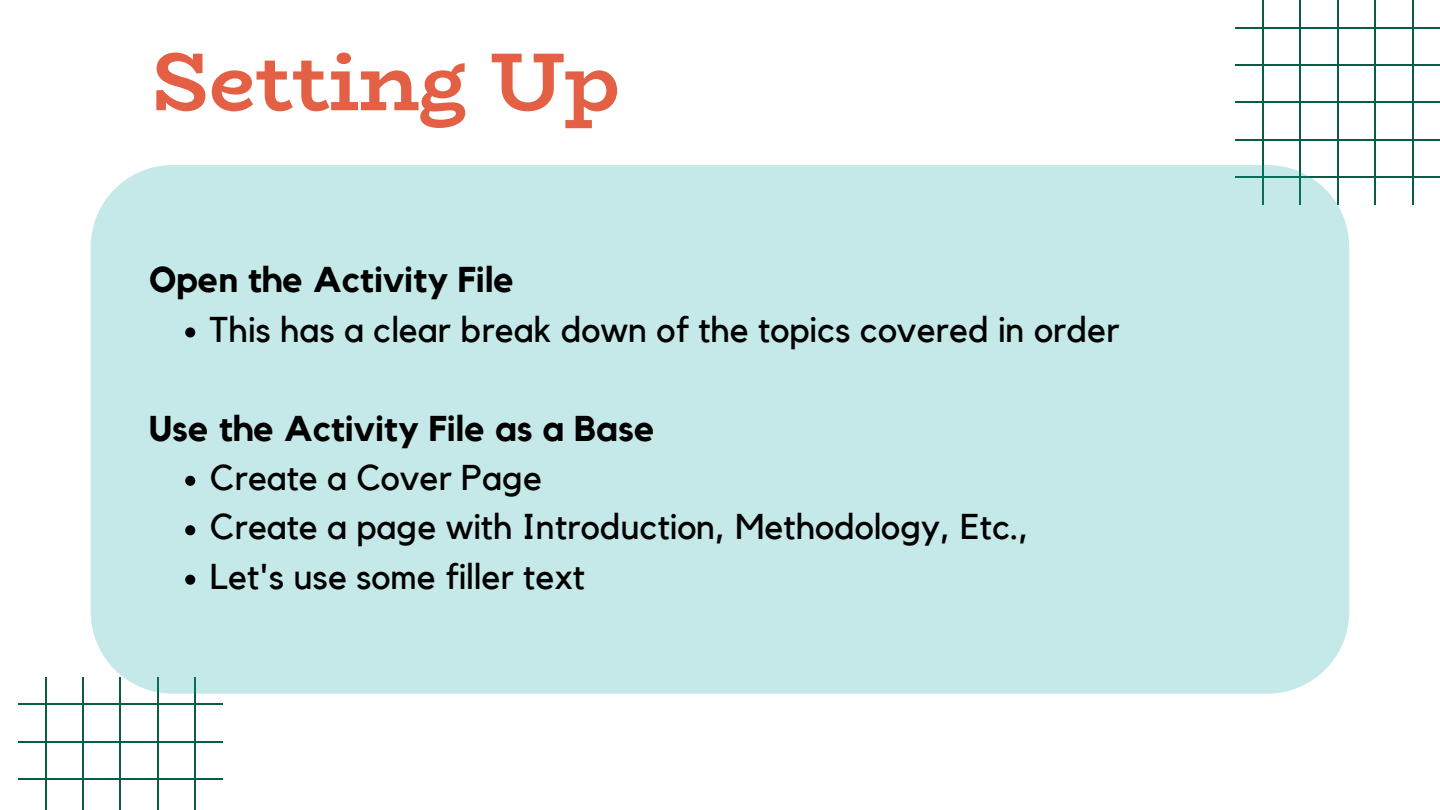
<style>
.page{position:relative;width:1440px;height:810px;background:#fff}
.page>*{position:absolute;margin:0;border:0;box-sizing:border-box;transform-origin:0 0}
.t1{font:700 82.4px "Bio Rhyme";color:#e46044}
.t2{font:35.8px "Kollektif";color:#000}
.t3{font:700 35.8px "Kollektif";color:#000}
</style>
<div class="page">
<hr style="left:45px;top:677px;width:1px;height:133px;background:#0a5d45">
<hr style="left:82px;top:677px;width:2px;height:133px;background:#0a5d45">
<hr style="left:120px;top:677px;width:1px;height:133px;background:#0a5d45">
<hr style="left:157px;top:677px;width:2px;height:133px;background:#0a5d45">
<hr style="left:194px;top:677px;width:2px;height:133px;background:#0a5d45">
<hr style="left:18px;top:778px;width:205px;height:2px;background:#0a5d45">
<hr style="left:18px;top:741px;width:205px;height:1px;background:#0a5d45">
<hr style="left:18px;top:703px;width:205px;height:2px;background:#0a5d45">
<hr style="left:1262px;top:0;width:2px;height:205px;background:#0a5d45">
<hr style="left:1299px;top:0;width:2px;height:205px;background:#0a5d45">
<hr style="left:1337px;top:0;width:2px;height:205px;background:#0a5d45">
<hr style="left:1374px;top:0;width:2px;height:205px;background:#0a5d45">
<hr style="left:1412px;top:0;width:1px;height:205px;background:#0a5d45">
<hr style="left:1235px;top:176px;width:205px;height:2px;background:#0a5d45">
<hr style="left:1235px;top:139px;width:205px;height:2px;background:#0a5d45">
<hr style="left:1235px;top:102px;width:205px;height:1px;background:#0a5d45">
<hr style="left:1235px;top:64px;width:205px;height:2px;background:#0a5d45">
<hr style="left:1235px;top:27px;width:205px;height:1px;background:#0a5d45">
<div style="left:91px;top:165px;width:1258px;height:529px;background:#c5e9e8;border-radius:82px"></div>
<svg style="left:185px;top:327px;width:10px;height:10px"></svg>
<svg style="left:185px;top:476px;width:10px;height:10px"></svg>
<svg style="left:185px;top:525px;width:10px;height:10px"></svg>
<svg style="left:185px;top:575px;width:10px;height:10px"></svg>
<p class="t1" style="left:151px;top:17px;width:471px">Setting Up</p>
<p class="t3" style="left:149px;top:263px;width:367px">Open the Activity File</p>
<p class="t2" style="left:210px;top:313px;width:911px">This has a clear break down of the topics covered in order</p>
<p class="t3" style="left:149px;top:412px;width:507px">Use the Activity File as a Base</p>
<p class="t2" style="left:210px;top:461px;width:333px">Create a Cover Page</p>
<p class="t2" style="left:210px;top:511px;width:821px">Create a page with Introduction, Methodology, Etc.,</p>
<p class="t2" style="left:210px;top:560px;width:377px">Let's use some filler text</p>
</div>
